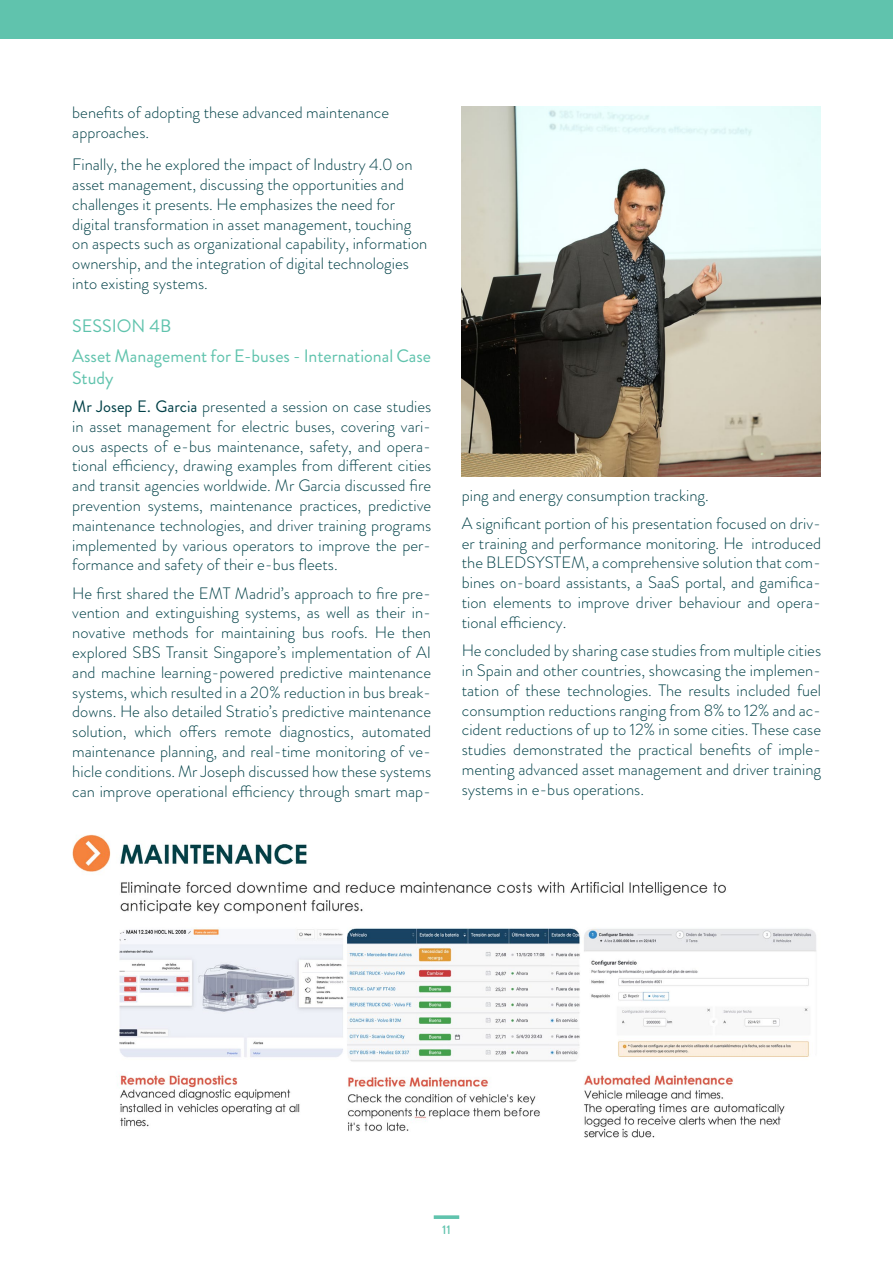
<style>
.page{position:relative;width:893px;height:1263px;background:#fff}
.page>*{position:absolute;margin:0;border:0;box-sizing:border-box;transform-origin:0 0}
.t1{font:18px/30.2px "Brandon Grotesque";color:#60c3ad}
.t2{font:300 16.5px/19.8px "Brandon Grotesque";color:#004047;text-align:justify}
.t3{font:500 12.6px "Brandon Grotesque";color:#60c3ad}
.s1{font-weight:400}
</style>
<div class="page">
<div style="left:0;top:0;width:893px;height:39px;background:#60c3ad"></div>
<svg style="left:434px;top:1215px;width:25px;height:4px"></svg>
<img style="left:462px;top:106px;width:359px;height:370px">
<img style="left:72px;top:834px;width:744px;height:304px">
<p class="t2" style="left:72px;top:102px;width:318px">benefits of adopting these advanced maintenance approaches.</p>
<p class="t2" style="left:72px;top:155px;width:357px;text-align:left">Finally, the he explored the impact of Industry 4.0 on asset management, discussing the opportunities and challenges it presents. He emphasizes the need for digital transformation in asset management, touching on aspects such as organizational capability, information ownership, and the integration of digital technologies into existing systems.</p>
<p class="t1" style="left:72px;top:311px;width:360px">SESSION 4B<br>Asset Management for E-buses - International Case</p>
<p class="t1" style="left:72px;top:363px;width:43px">Study</p>
<p class="t2" style="left:72px;top:396px;width:360px"><span class="s1">Mr Josep E. Garcia</span> presented a session on case studies in asset management for electric buses, covering vari&shy;ous aspects of e-bus maintenance, safety, and opera&shy;tional efficiency, drawing examples from different cities and transit agencies worldwide. Mr Garcia discussed fire prevention systems, maintenance practices, predictive maintenance technologies, and driver training programs implemented by various operators to improve the per&shy;formance and safety of their e-bus fleets.</p>
<p class="t2" style="left:72px;top:583px;width:360px">He first shared the EMT Madrid’s approach to fire pre&shy;vention and extinguishing systems, as well as their in&shy;novative methods for maintaining bus roofs. He then explored SBS Transit Singapore’s implementation of AI and machine learning-powered predictive maintenance systems, which resulted in a 20% reduction in bus break&shy;downs. He also detailed Stratio’s predictive maintenance solution, which offers remote diagnostics, automated maintenance planning, and real-time monitoring of ve&shy;hicle conditions. Mr Joseph discussed how these systems can improve operational efficiency through smart map-</p>
<p class="t2" style="left:462px;top:481px;width:361px;line-height:28.3px">ping and energy consumption tracking.<br>A significant portion of his presentation focused on driv-</p>
<p class="t2" style="left:462px;top:533px;width:361px">er training and performance monitoring. He introduced the BLEDSYSTEM, a comprehensive solution that com&shy;bines on-board assistants, a SaaS portal, and gamifica&shy;tion elements to improve driver behaviour and opera&shy;tional efficiency.</p>
<p class="t2" style="left:462px;top:641px;width:361px">He concluded by sharing case studies from multiple cities in Spain and other countries, showcasing the implemen&shy;tation of these technologies. The results included fuel consumption reductions ranging from 8% to 12% and ac&shy;cident reductions of up to 12% in some cities. These case studies demonstrated the practical benefits of imple&shy;menting advanced asset management and driver training systems in e-bus operations.</p>
<p class="t3" style="left:442px;top:1221px;width:10px">11</p>
</div>
